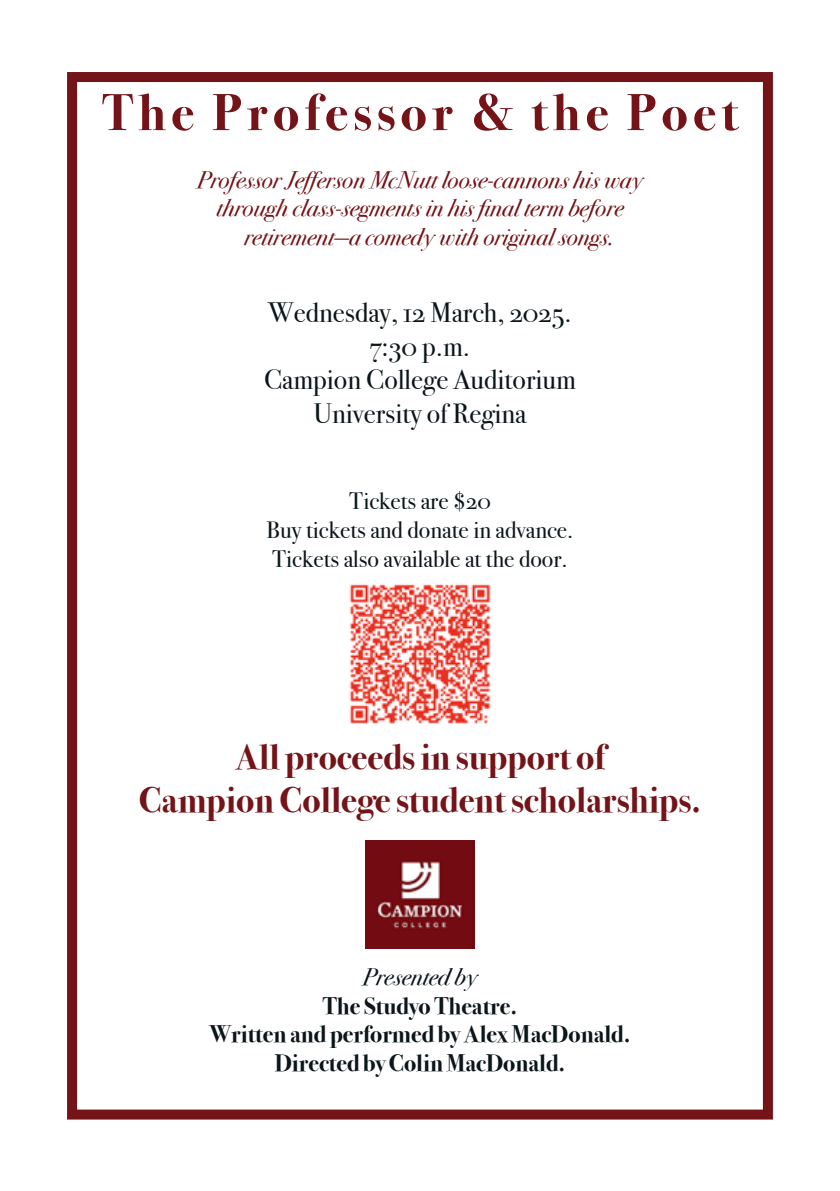
<style>
.page{position:relative;width:840px;height:1191px;background:#fff}
.page>*{position:absolute;margin:0;border:0;box-sizing:border-box;transform-origin:0 0}
.t1{font:700 52px "Bodoni Svty Two OSITCTT";letter-spacing:.1em;color:#741318}
.t2{font:700 36px/43.2px "Bodoni Svty Two OSITCTT";color:#741318;text-align:center}
.t3{font:28px/33.6px "Bodoni Svty Two OSITCTT";color:#0b161a;text-align:center}
.t4{font:italic 24px "Bodoni Svty Two OSITCTT";color:#741318}
.t5{font:700 24px/28.8px "Bodoni Svty Two OSITCTT";color:#0b161a;text-align:center}
.t6{font:24px/28.8px "Bodoni Svty Two OSITCTT";color:#0b161a;text-align:center}
.t7{font:italic 24px "Bodoni Svty Two OSITCTT";color:#0b161a}
</style>
<div class="page">
<div style="left:67px;top:72px;width:705px;height:1047px;border:10px solid #741318"></div>
<img style="left:366px;top:840px;width:108px;height:108px">
<img style="left:349px;top:584px;width:142px;height:140px">
<h1 class="t1" style="left:102px;top:82px;width:636px">The Professor &amp; the Poet</h1>
<p class="t4" style="left:196px;top:165px;width:448px">Professor Jefferson McNutt loose-cannons his way</p>
<p class="t4" style="left:216px;top:194px;width:408px">through class-segments in his final term before</p>
<p class="t4" style="left:244px;top:222px;width:371px">retirement—a comedy with original songs.</p>
<p class="t3" style="left:264px;top:296px;width:313px">Wednesday, 12 March, 2025.<br>7:30 p.m.<br>Campion College Auditorium<br>University of Regina</p>
<p class="t6" style="left:266px;top:487px;width:308px">Tickets are $20<br>Buy tickets and donate in advance.<br>Tickets also available at the door.</p>
<h2 class="t2" style="left:139px;top:735px;width:563px">All proceeds in support of<br>Campion College student scholarships.</h2>
<p class="t7" style="left:362px;top:962px;width:116px">Presented by</p>
<p class="t5" style="left:209px;top:991px;width:422px">The Studyo Theatre.<br>Written and performed by Alex MacDonald.<br>Directed by Colin MacDonald.</p>
</div>
